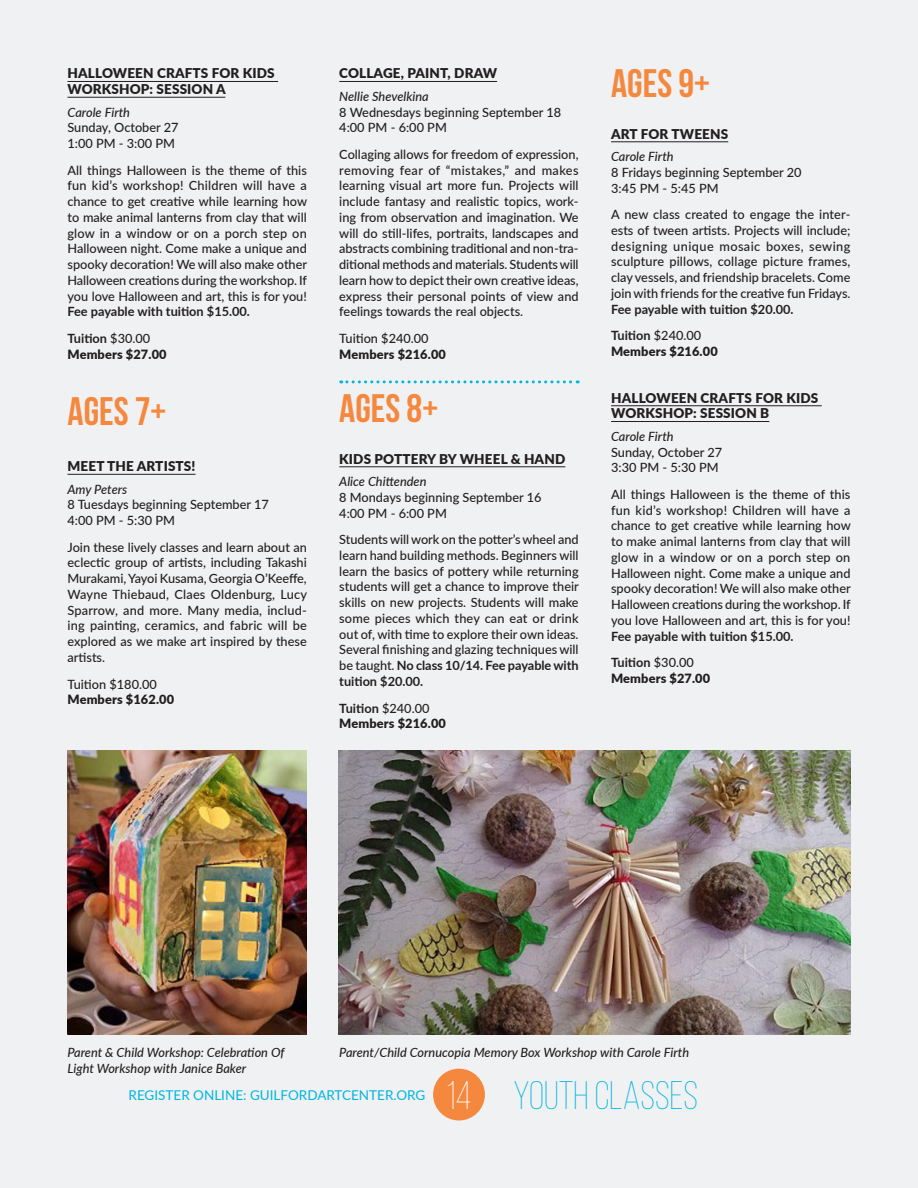
<style>
.page{position:relative;width:918px;height:1188px;background:#f0f1f2}
.page>*{position:absolute;margin:0;border:0;box-sizing:border-box;transform-origin:0 0}
.Category{font:700 39.75px "Bebas Neue";color:#f5883f}
.t1{font:300 39.75px "Bebas Neue";color:#00b5df}
.Class_Title{font:900 13.5px/15.8px "Lato";letter-spacing:.01em;color:#231f20}
.t2{font:13.5px "Lato";color:#00b5df}
.Class_Description{font:500 12.75px/15.8px "Lato";color:#231f20;text-align:justify}
.Class_DayTime{font:500 12.75px "Lato";color:#231f20}
.Class_Instructor{font:italic 500 12.75px/15.8px "Lato";color:#231f20}
.Member_Price{font:900 12.75px "Lato";letter-spacing:.01em;color:#231f20}
.Class_Description-2{font:700 12.75px "Lato";color:#231f20}
.s1{font-weight:700}
.s2{font-weight:500}
.s3{color:#fff}
</style>
<div class="page">
<div style="left:433px;top:1069px;width:52px;height:51px;background:#f5883f;border-radius:50%"></div>
<hr style="left:68px;top:81px;width:210px;height:1px;background:#231f20">
<hr style="left:68px;top:97px;width:157px;height:1px;background:#231f20">
<hr style="left:68px;top:474px;width:128px;height:1px;background:#231f20">
<hr style="left:339px;top:81px;width:158px;height:1px;background:#231f20">
<svg style="left:341px;top:380px;width:237px;height:3px"></svg>
<hr style="left:339px;top:466px;width:226px;height:1px;background:#231f20">
<hr style="left:611px;top:141px;width:117px;height:1px;background:#231f20">
<hr style="left:611px;top:405px;width:211px;height:1px;background:#231f20">
<hr style="left:611px;top:421px;width:158px;height:1px;background:#231f20">
<img style="left:68px;top:751px;width:239px;height:283px">
<img style="left:338px;top:751px;width:512px;height:283px">
<p class="Class_Title" style="left:68px;top:65px;width:209px">HALLOWEEN CRAFTS FOR KIDS<br>WORKSHOP: SESSION A</p>
<p class="Class_Instructor" style="left:68px;top:104px;width:64px">Carole Firth</p>
<p class="Class_DayTime" style="left:68px;top:119px;width:113px">Sunday, October 27</p>
<p class="Class_DayTime" style="left:68px;top:134px;width:109px">1:00 PM - 3:00 PM</p>
<p class="Class_Description" style="left:68px;top:162px;width:241px">All things Halloween is the theme of this fun kid’s workshop! Children will have a chance to get creative while learning how to make animal lanterns from clay that will glow in a window or on a porch step on Halloween night. Come make a unique and spooky decoration! We will also make other Halloween creations during the workshop. If you love Halloween and art, this is for you!<br><span class="s1">Fee payable with tuition $15.00.</span></p>
<p class="Class_Description-2" style="left:68px;top:329px;width:84px">Tuition <span class="s2">$30.00</span></p>
<p class="Member_Price" style="left:68px;top:344px;width:101px">Members $27.00</p>
<p class="Category" style="left:68px;top:389px;width:100px">AGES 7+</p>
<p class="Class_Title" style="left:68px;top:458px;width:130px">MEET THE ARTISTS!</p>
<p class="Class_Instructor" style="left:68px;top:481px;width:61px">Amy Peters</p>
<p class="Class_DayTime" style="left:68px;top:496px;width:203px">8 Tuesdays beginning September 17</p>
<p class="Class_DayTime" style="left:68px;top:511px;width:109px">4:00 PM - 5:30 PM</p>
<p class="Class_Description" style="left:68px;top:539px;width:241px">Join these lively classes and learn about an eclectic group of artists, including Takashi Murakami,Yayoi Kusama, Georgia O’Keeffe, Wayne Thiebaud, Claes Oldenburg, Lucy Sparrow, and more. Many media, includ&shy;ing painting, ceramics, and fabric will be explored as we make art inspired by these artists.</p>
<p class="Class_Description" style="left:68px;top:675px;width:91px">Tuition $180.00</p>
<p class="Member_Price" style="left:68px;top:690px;width:108px">Members $162.00</p>
<p class="Class_Title" style="left:339px;top:65px;width:159px">COLLAGE, PAINT, DRAW</p>
<p class="Class_Instructor" style="left:339px;top:88px;width:91px">Nellie Shevelkina</p>
<p class="Class_DayTime" style="left:339px;top:103px;width:223px">8 Wednesdays beginning September 18</p>
<p class="Class_DayTime" style="left:339px;top:119px;width:109px">4:00 PM - 6:00 PM</p>
<p class="Class_Description" style="left:339px;top:146px;width:241px">Collaging allows for freedom of expression, removing fear of “mistakes,” and makes learning visual art more fun. Projects will include fantasy and realistic topics, work&shy;ing from observation and imagination. We will do still-lifes, portraits, landscapes and abstracts combining traditional and non-tra&shy;ditional methods and materials. Students will learn how to depict their own creative ideas, express their personal points of view and feelings towards the real objects.</p>
<p class="Class_Description" style="left:339px;top:330px;width:91px">Tuition $240.00</p>
<p class="Member_Price" style="left:339px;top:344px;width:108px">Members $216.00</p>
<p class="Category" style="left:339px;top:387px;width:100px">AGES 8+</p>
<p class="Class_Title" style="left:339px;top:450px;width:227px">KIDS POTTERY BY WHEEL &amp; HAND</p>
<p class="Class_Instructor" style="left:339px;top:473px;width:89px">Alice Chittenden</p>
<p class="Class_DayTime" style="left:339px;top:488px;width:204px">8 Mondays beginning September 16</p>
<p class="Class_DayTime" style="left:339px;top:504px;width:109px">4:00 PM - 6:00 PM</p>
<p class="Class_Description" style="left:339px;top:531px;width:241px">Students will work on the potter’s wheel and learn hand building methods. Beginners will learn the basics of pottery while returning students will get a chance to improve their skills on new projects. Students will make some pieces which they can eat or drink out of, with time to explore their own ideas.<br>Several finishing and glazing techniques will be taught. <span class="s1">No class 10/14. Fee payable with tuition $20.00.</span></p>
<p class="Class_Description-2" style="left:339px;top:699px;width:92px">Tuition <span class="s2">$240.00</span></p>
<p class="Member_Price" style="left:339px;top:714px;width:108px">Members $216.00</p>
<p class="Category" style="left:611px;top:62px;width:100px">AGES 9+</p>
<p class="Class_Title" style="left:611px;top:125px;width:119px">ART FOR TWEENS</p>
<p class="Class_Instructor" style="left:611px;top:148px;width:64px">Carole Firth</p>
<p class="Class_DayTime" style="left:611px;top:163px;width:192px">8 Fridays beginning September 20</p>
<p class="Class_DayTime" style="left:611px;top:179px;width:109px">3:45 PM - 5:45 PM</p>
<p class="Class_Description" style="left:611px;top:206px;width:241px">A new class created to engage the inter&shy;ests of tween artists. Projects will include; designing unique mosaic boxes, sewing sculpture pillows, collage picture frames, clay vessels, and friendship bracelets. Come join with friends for the creative fun Fridays.<br><span class="s1">Fee payable with tuition $20.00.</span></p>
<p class="Class_Description-2" style="left:611px;top:326px;width:92px">Tuition <span class="s2">$240.00</span></p>
<p class="Member_Price" style="left:611px;top:342px;width:108px">Members $216.00</p>
<p class="Class_Title" style="left:611px;top:389px;width:209px">HALLOWEEN CRAFTS FOR KIDS<br>WORKSHOP: SESSION B</p>
<p class="Class_Instructor" style="left:611px;top:428px;width:64px">Carole Firth</p>
<p class="Class_DayTime" style="left:611px;top:443px;width:113px">Sunday, October 27</p>
<p class="Class_DayTime" style="left:611px;top:459px;width:109px">3:30 PM - 5:30 PM</p>
<p class="Class_Description" style="left:611px;top:486px;width:241px">All things Halloween is the theme of this fun kid’s workshop! Children will have a chance to get creative while learning how to make animal lanterns from clay that will glow in a window or on a porch step on Halloween night. Come make a unique and spooky decoration! We will also make other Halloween creations during the workshop. If you love Halloween and art, this is for you!<br><span class="s1">Fee payable with tuition $15.00.</span></p>
<p class="Class_Description-2" style="left:611px;top:653px;width:84px">Tuition <span class="s2">$30.00</span></p>
<p class="Member_Price" style="left:611px;top:669px;width:101px">Members $27.00</p>
<p class="Class_Instructor" style="left:68px;top:1044px;width:219px">Parent &amp; Child Workshop: Celebration Of<br>Light Workshop with Janice Baker</p>
<p class="Class_Instructor" style="left:339px;top:1044px;width:352px">Parent/Child Cornucopia Memory Box Workshop with Carole Firth</p>
<p class="t2" style="left:129px;top:1085px;width:298px">REGISTER ONLINE: GUILFORDARTCENTER.ORG</p>
<h1 class="t1" style="left:446px;top:1074px;width:253px"><span class="s3">14</span> YOUTH CLASSES</h1>
</div>
